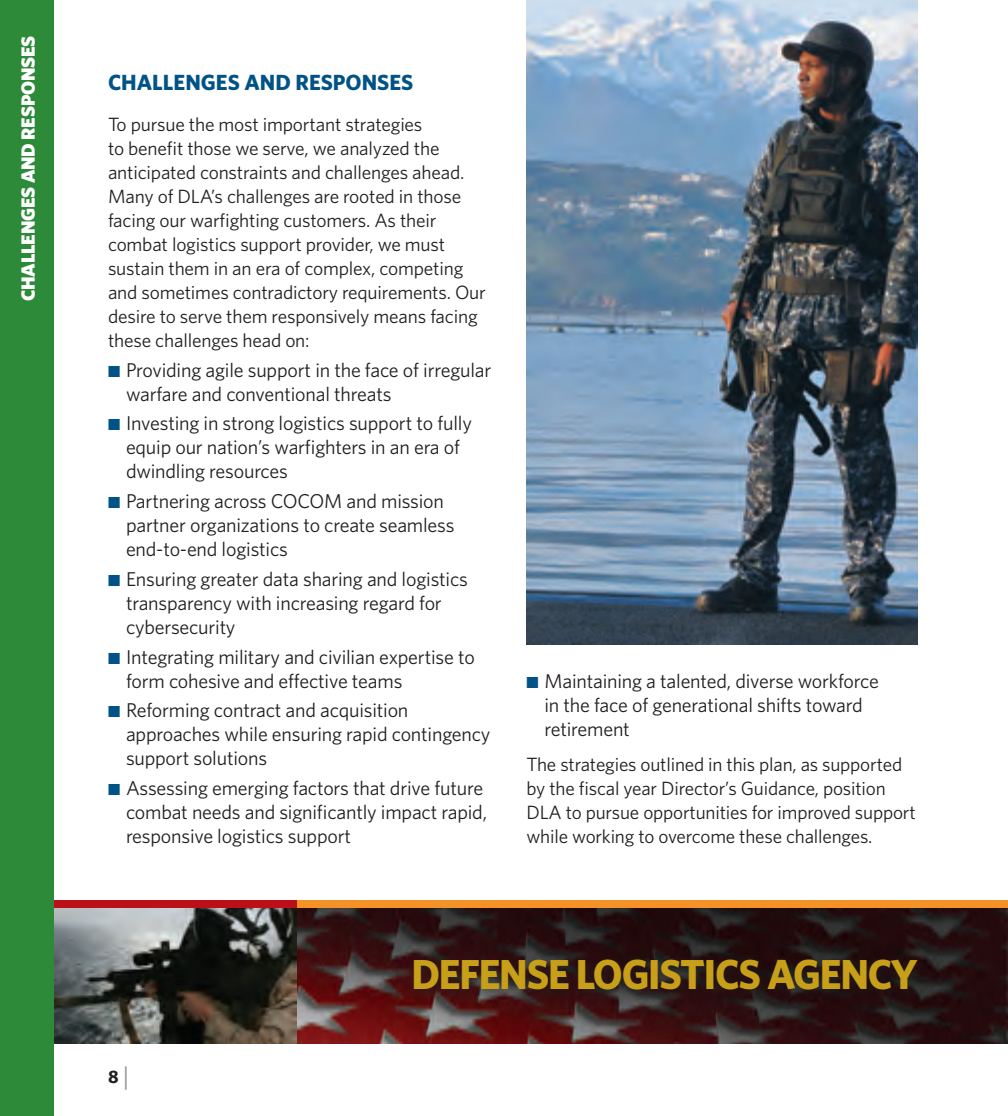
<style>
.page{position:relative;width:1008px;height:1116px;background:#fff}
.page>*{position:absolute;margin:0;border:0;box-sizing:border-box;transform-origin:0 0}
.t1{font:700 42px "Whitney";letter-spacing:-.03em;color:#c79f18}
.t2{font:26px "Whitney";color:#939598}
.t3{font:700 22px "Whitney";color:#015286}
.t4{font:20px/24px "Whitney";letter-spacing:-.01em;color:#231f20}
.t5{font:19.2px/24px "Whitney";letter-spacing:-.01em;color:#231f20}
.t6{font:900 19.2px "Whitney";letter-spacing:-.01em;color:#fff}
.t7{font:16px "Zapf Dingbats ITC";color:#015286}
</style>
<div class="page">
<img style="left:54px;top:907px;width:243px;height:137px">
<div style="left:54px;top:900px;width:243px;height:7px;background:#bb1018"></div>
<svg style="left:297px;top:907px;width:710px;height:137px;background:#3a1c1b"></svg>
<div style="left:297px;top:900px;width:711px;height:7px;background:#f59227"></div>
<div style="left:0;top:0;width:54px;height:1116px;background:#2c8a38"></div>
<div style="left:403px;top:949px;width:527px;height:55px;background:#231f20;opacity:.75"></div>
<img style="left:526px;top:0;width:392px;height:645px">
<p class="t6" style="left:16px;top:301px;width:267px;rotate:-90deg">Challenges and Responses</p>
<p class="t3" style="left:108px;top:69px;width:43px">CHALLENGES</p>
<p class="t3" style="left:244px;top:69px;width:17px">AND</p>
<p class="t3" style="left:296px;top:69px;width:80px">RESPONSES</p>
<p class="t5" style="left:108px;top:112px;width:379px">To pursue the most important strategies<br>to benefit those we serve, we analyzed the anticipated constraints and challenges ahead.<br>Many of DLA’s challenges are rooted in those facing our warfighting customers. As their combat logistics support provider, we must sustain them in an era of complex, competing and sometimes contradictory requirements. Our desire to serve them responsively means facing these challenges head on:</p>
<p class="t4" style="left:126px;top:357px;width:367px">Providing agile support in the face of irregular warfare and conventional threats</p>
<p class="t4" style="left:126px;top:411px;width:348px">Investing in strong logistics support to fully equip our nation’s warfighters in an era of dwindling resources</p>
<p class="t4" style="left:126px;top:489px;width:330px">Partnering across COCOM and mission partner organizations to create seamless end-to-end logistics</p>
<p class="t4" style="left:126px;top:567px;width:343px">Ensuring greater data sharing and logistics transparency with increasing regard for cybersecurity</p>
<p class="t4" style="left:126px;top:644px;width:350px">Integrating military and civilian expertise to form cohesive and effective teams</p>
<p class="t4" style="left:126px;top:698px;width:366px">Reforming contract and acquisition approaches while ensuring rapid contingency support solutions</p>
<p class="t4" style="left:126px;top:776px;width:363px">Assessing emerging factors that drive future combat needs and significantly impact rapid, responsive logistics support</p>
<p class="t7" style="left:108px;top:364px;width:14px">■</p>
<p class="t7" style="left:108px;top:417px;width:14px">■</p>
<p class="t7" style="left:108px;top:495px;width:14px">■</p>
<p class="t7" style="left:108px;top:573px;width:14px">■</p>
<p class="t7" style="left:108px;top:651px;width:14px">■</p>
<p class="t7" style="left:108px;top:704px;width:14px">■</p>
<p class="t7" style="left:108px;top:782px;width:14px">■</p>
<p class="t4" style="left:544px;top:668px;width:336px">Maintaining a talented, diverse workforce in the face of generational shifts toward retirement</p>
<p class="t5" style="left:526px;top:752px;width:391px">The strategies outlined in this plan, as supported by the fiscal year Director’s Guidance, position DLA to pursue opportunities for improved support while working to overcome these challenges.</p>
<p class="t7" style="left:526px;top:675px;width:14px">■</p>
<h2 class="t2" style="left:122px;top:1060px;width:8px">|</h2>
<h1 class="t1" style="left:411px;top:949px;width:508px">DEFENSE LOGISTICS AGENCY</h1>
</div>
